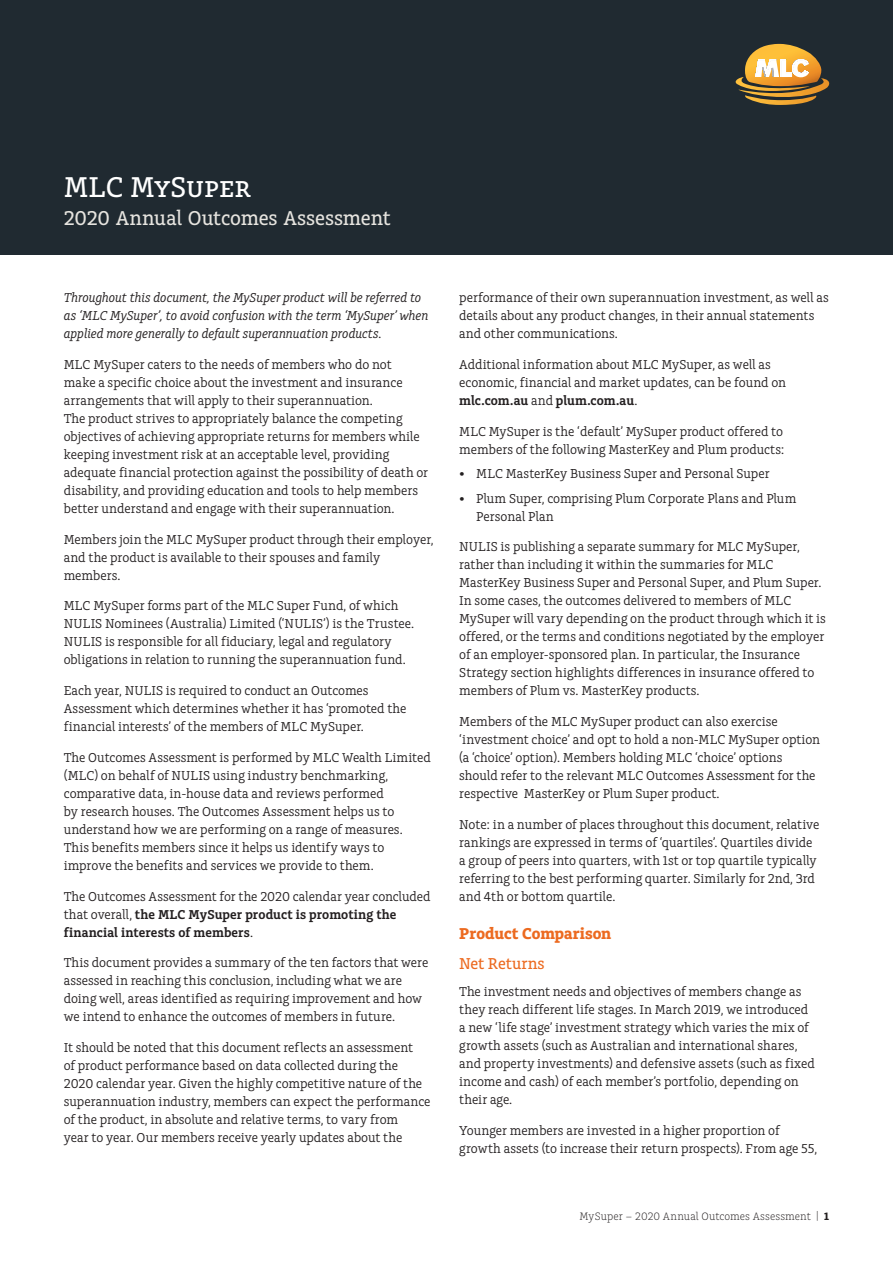
<style>
.page{position:relative;width:893px;height:1263px;background:#fff}
.page>*{position:absolute;margin:0;border:0;box-sizing:border-box;transform-origin:0 0}
.t1{font:500 30px "Charlie Std";color:#fff}
.t2{font:500 21px "Charlie Std";letter-spacing:-.01em;color:#e6e4df}
.t3{font:700 16.5px "Charlie Std";color:#ec6a20}
.t4{font:500 16.5px "Charlie Std";color:#ec6a20}
.t5{font:13.5px/18px "Charlie Std";color:#231f20}
.t6{font:italic 13.5px/18px "Charlie Std";letter-spacing:-.005em;color:#231f20}
.t7{font:300 11.25px "Charlie Std";letter-spacing:.005em;color:#231f20}
.s1{font-weight:600}
.s2{font-size:18px}
.s3{font-weight:700}
</style>
<div class="page">
<div style="left:0;top:0;width:893px;height:255px;background:#202a31"></div>
<svg style="left:736px;top:44px;width:93px;height:61px"></svg>
<h1 class="t1" style="left:64px;top:170px;width:189px">MLC MySuper</h1>
<h2 class="t2" style="left:64px;top:207px;width:328px">2020 Annual Outcomes Assessment</h2>
<p class="t6" style="left:64px;top:289px;width:366px">Throughout this document, the MySuper product will be referred to as ‘MLC MySuper’, to avoid confusion with the term ‘MySuper’ when applied more generally to default superannuation products.</p>
<p class="t5" style="left:64px;top:356px;width:366px">MLC MySuper caters to the needs of members who do not<br>make a specific choice about the investment and insurance arrangements that will apply to their superannuation.<br>The product strives to appropriately balance the competing objectives of achieving appropriate returns for members while keeping investment risk at an acceptable level, providing adequate financial protection against the possibility of death or disability, and providing education and tools to help members better understand and engage with their superannuation.</p>
<p class="t5" style="left:64px;top:530px;width:371px">Members join the MLC MySuper product through their employer, and the product is available to their spouses and family members.</p>
<p class="t5" style="left:64px;top:597px;width:352px">MLC MySuper forms part of the MLC Super Fund, of which NULIS Nominees (Australia) Limited (‘NULIS’) is the Trustee.<br>NULIS is responsible for all fiduciary, legal and regulatory obligations in relation to running the superannuation fund.</p>
<p class="t5" style="left:64px;top:682px;width:344px">Each year, NULIS is required to conduct an Outcomes<br>Assessment which determines whether it has ‘promoted the financial interests’ of the members of MLC MySuper.</p>
<p class="t5" style="left:64px;top:749px;width:369px">The Outcomes Assessment is performed by MLC Wealth Limited (MLC) on behalf of NULIS using industry benchmarking, comparative data, in-house data and reviews performed<br>by research houses. The Outcomes Assessment helps us to understand how we are performing on a range of measures.<br>This benefits members since it helps us identify ways to improve the benefits and services we provide to them.</p>
<p class="t5" style="left:64px;top:887px;width:368px">The Outcomes Assessment for the 2020 calendar year concluded that overall, <span class="s1">the MLC MySuper product is promoting the financial interests of members</span>.</p>
<p class="t5" style="left:64px;top:954px;width:366px">This document provides a summary of the ten factors that were assessed in reaching this conclusion, including what we are doing well, areas identified as requiring improvement and how we intend to enhance the outcomes of members in future.</p>
<p class="t5" style="left:64px;top:1039px;width:368px">It should be noted that this document reflects an assessment<br>of product performance based on data collected during the 2020 calendar year. Given the highly competitive nature of the superannuation industry, members can expect the performance of the product, in absolute and relative terms, to vary from<br>year to year. Our members receive yearly updates about the</p>
<p class="t5" style="left:459px;top:289px;width:371px">performance of their own superannuation investment, as well as details about any product changes, in their annual statements and other communications.</p>
<p class="t5" style="left:459px;top:355px;width:328px">Additional information about MLC MySuper, as well as economic, financial and market updates, can be found on <span class="s1">mlc.com.au</span> and <span class="s1">plum.com.au</span>.</p>
<p class="t5" style="left:459px;top:422px;width:327px">MLC MySuper is the ‘default’ MySuper product offered to members of the following MasterKey and Plum products:</p>
<p class="t5" style="left:459px;top:465px;width:312px"><span class="s2">•</span> MLC MasterKey Business Super and Personal Super</p>
<p class="t5" style="left:476px;top:489px;width:322px;text-indent:-17px"><span class="s2">•</span> Plum Super, comprising Plum Corporate Plans and Plum<br>Personal Plan</p>
<p class="t5" style="left:459px;top:538px;width:368px">NULIS is publishing a separate summary for MLC MySuper, rather than including it within the summaries for MLC MasterKey Business Super and Personal Super, and Plum Super.<br>In some cases, the outcomes delivered to members of MLC MySuper will vary depending on the product through which it is offered, or the terms and conditions negotiated by the employer of an employer-sponsored plan. In particular, the Insurance Strategy section highlights differences in insurance offered to members of Plum vs. MasterKey products.</p>
<p class="t5" style="left:459px;top:713px;width:362px">Members of the MLC MySuper product can also exercise ‘investment choice’ and opt to hold a non-MLC MySuper option (a ‘choice’ option). Members holding MLC ‘choice’ options should refer to the relevant MLC Outcomes Assessment for the respective MasterKey or Plum Super product.</p>
<p class="t5" style="left:459px;top:815px;width:362px">Note: in a number of places throughout this document, relative rankings are expressed in terms of ‘quartiles’. Quartiles divide a group of peers into quarters, with 1st or top quartile typically referring to the best performing quarter. Similarly for 2nd, 3rd and 4th or bottom quartile.</p>
<p class="t3" style="left:459px;top:924px;width:154px">Product Comparison</p>
<p class="t4" style="left:459px;top:954px;width:87px">Net Returns</p>
<p class="t5" style="left:459px;top:982px;width:357px">The investment needs and objectives of members change as they reach different life stages. In March 2019, we introduced a new ‘life stage’ investment strategy which varies the mix of growth assets (such as Australian and international shares, and property investments) and defensive assets (such as fixed income and cash) of each member’s portfolio, depending on their age.</p>
<p class="t5" style="left:459px;top:1121px;width:359px">Younger members are invested in a higher proportion of growth assets (to increase their return prospects). From age 55,</p>
<p class="t7" style="left:579px;top:1210px;width:251px">MySuper – 2020 Annual Outcomes Assessment | <span class="s3">1</span></p>
</div>
